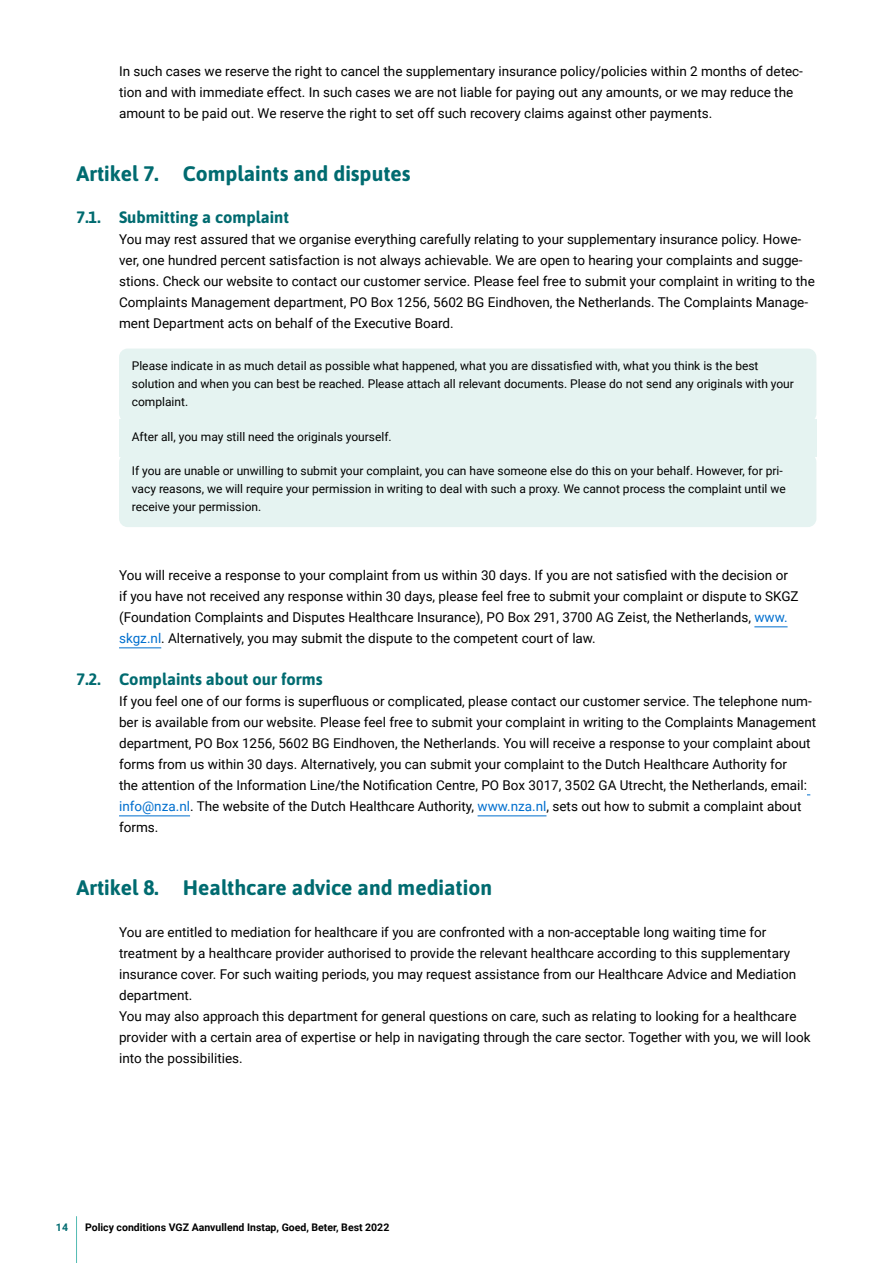
<style>
.page{position:relative;width:893px;height:1263px;background:#fff}
.page>*{position:absolute;margin:0;border:0;box-sizing:border-box;transform-origin:0 0}
.H2_kop_nummer{font:700 21px "Asap";color:#006b70}
.t1{font:700 16.5px "Asap";color:#006b70}
.platte_tekst_insprin{font:13.5px/21px "Roboto Regular 2";color:#000}
.kader_totaal{font:12px/18px "Roboto Regular 2";color:#000}
.kader_tussen{font:12px "Roboto Regular 2";color:#000}
.t2{font:700 10.5px "Roboto";color:#000}
.t3{font:700 10.5px "Roboto";color:#006b70}
.s1{font-family:"Roboto"}
.s2{color:#006fce}
</style>
<div class="page">
<hr style="left:76px;top:1216px;width:1px;height:47px;background:#52bbb3">
<div style="left:119px;top:349px;width:697px;height:73px;background:#e5f3f1;border-radius:9px"></div>
<div style="left:119px;top:420px;width:697px;height:37px;background:#e5f3f1"></div>
<div style="left:119px;top:454px;width:697px;height:73px;background:#e5f3f1;border-radius:9px"></div>
<hr style="left:754px;top:627px;width:34px;height:1px;background:#006fce">
<hr style="left:119px;top:648px;width:42px;height:1px;background:#006fce">
<hr style="left:119px;top:816px;width:71px;height:1px;background:#006fce">
<hr style="left:478px;top:816px;width:68px;height:1px;background:#006fce">
<p class="platte_tekst_insprin" style="left:119px;top:60px;width:685px">In such cases we reserve the right to cancel the supplementary insurance policy/policies within 2 months of detec&shy;tion and with immediate effect. In such cases we are not liable for paying out any amounts, or we may reduce the amount to be paid out. We reserve the right to set off such recovery claims against other payments.</p>
<h2 class="H2_kop_nummer" style="left:77px;top:159px;width:335px">Artikel 7. Complaints and disputes</h2>
<p class="t1" style="left:77px;top:206px;width:214px">7.1. Submitting a complaint</p>
<p class="platte_tekst_insprin" style="left:119px;top:228px;width:697px">You may rest assured that we organise everything carefully relating to your supplementary insurance policy. Howe&shy;ver, one hundred percent satisfaction is not always achievable. We are open to hearing your complaints and sugge&shy;stions. Check our website to contact our customer service. Please feel free to submit your complaint in writing to the Complaints Management department, PO Box 1256, 5602 BG Eindhoven, the Netherlands. The Complaints Manage&shy;ment Department acts on behalf of the Executive Board.</p>
<p class="kader_totaal" style="left:132px;top:357px;width:664px"><span class="s1">Please indicate in as much detail as possible what happened, what you are dissatisfied with, what you think is the best </span>solution and when you can best be reached. Please attach all relevant documents. Please do not send any originals with your complaint.</p>
<p class="kader_tussen" style="left:132px;top:429px;width:261px">After all, you may still need the originals yourself.</p>
<p class="kader_totaal" style="left:132px;top:462px;width:656px">If you are unable or unwilling to submit your complaint, you can have someone else do this on your behalf. However, for pri&shy;vacy reasons, we will require your permission in writing to deal with such a proxy. We cannot process the complaint until we receive your permission.</p>
<p class="platte_tekst_insprin" style="left:119px;top:564px;width:681px"><span class="s1">You will receive a response to your complaint from us within 30 days. If you are not satisfied with the decision or </span>if you have not received any response within 30 days, please feel free to submit your complaint or dispute to SKGZ (Foundation Complaints and Disputes Healthcare Insurance), PO Box 291, 3700 AG Zeist, the Netherlands, <span class="s2">www. skgz.nl</span>. Alternatively, you may submit the dispute to the competent court of law.</p>
<p class="t1" style="left:77px;top:668px;width:248px">7.2. Complaints about our forms</p>
<p class="platte_tekst_insprin" style="left:119px;top:690px;width:699px"><span class="s1">If you feel one of our forms is superfluous or complicated, please contact our customer service. The telephone num&shy;</span>ber is available from our website. Please feel free to submit your complaint in writing to the Complaints Management department, PO Box 1256, 5602 BG Eindhoven, the Netherlands. You will receive a response to your complaint about forms from us within 30 days. Alternatively, you can submit your complaint to the Dutch Healthcare Authority for<br><span class="s1">the attention of the Information Line/the Notification Centre, PO Box 3017, 3502 GA Utrecht, the Netherlands, email: </span><span class="s2">info@nza.nl</span>. The website of the Dutch Healthcare Authority, <span class="s2">www.nza.nl</span>, sets out how to submit a complaint about forms.</p>
<h2 class="H2_kop_nummer" style="left:77px;top:873px;width:417px">Artikel 8. Healthcare advice and mediation</h2>
<p class="platte_tekst_insprin" style="left:119px;top:921px;width:679px">You are entitled to mediation for healthcare if you are confronted with a non-acceptable long waiting time for treatment by a healthcare provider authorised to provide the relevant healthcare according to this supplementary insurance cover. For such waiting periods, you may request assistance from our Healthcare Advice and Mediation department.</p>
<p class="platte_tekst_insprin" style="left:119px;top:1006px;width:693px">You may also approach this department for general questions on care, such as relating to looking for a healthcare provider with a certain area of expertise or help in navigating through the care sector. Together with you, we will look into the possibilities.</p>
<p class="t3" style="left:56px;top:1220px;width:14px">14</p>
<p class="t2" style="left:85px;top:1220px;width:306px">Policy conditions VGZ Aanvullend Instap, Goed, Beter, Best 2022</p>
</div>
